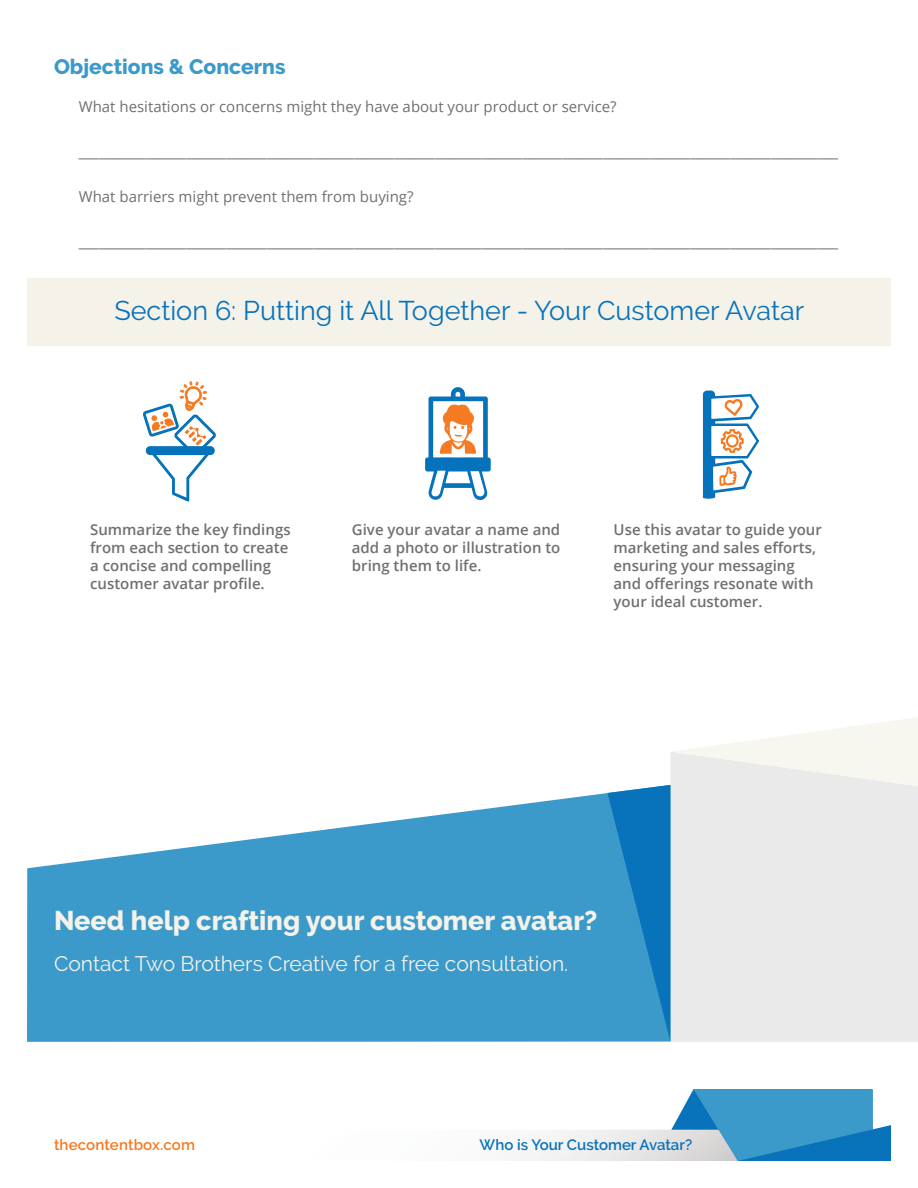
<style>
.page{position:relative;width:918px;height:1188px;background:#fff}
.page>*{position:absolute;margin:0;border:0;box-sizing:border-box;transform-origin:0 0}
.t1{font:27px "Raleway";color:#0872ba}
.t2{font:800 27px "Raleway";color:#f4f2e9}
.t3{font:21px "Raleway";color:#f4f2e9}
.t4{font:800 21px "Raleway";color:#3b9aca}
.t5{font:15px "Open Sans";color:#707070}
.t6{font:600 15px/18px "Open Sans";color:#707070}
.t7{font:600 15px "Raleway";color:#0872ba}
.t8{font:600 15px "Raleway";letter-spacing:.01em;color:#f47a21}
</style>
<div class="page">
<svg style="left:518px;top:1089px;width:373px;height:72px"></svg>
<svg style="left:27px;top:793px;width:581px;height:249px;background:#58a9d2"></svg>
<svg style="left:608px;top:717px;width:310px;height:325px"></svg>
<div style="left:27px;top:278px;width:864px;height:68px;background:#f4f2e9"></div>
<svg style="left:143px;top:381px;width:73px;height:121px"></svg>
<div style="left:146px;top:446px;width:69px;height:9px;background:#0672bb;border-radius:4px"></div>
<svg style="left:425px;top:387px;width:66px;height:113px"></svg>
<svg style="left:703px;top:391px;width:56px;height:108px"></svg>
<h2 class="t4" style="left:54px;top:54px;width:233px">Objections &amp; Concerns</h2>
<p class="t5" style="left:79px;top:96px;width:539px">What hesitations or concerns might they have about your product or service?</p>
<p class="t5" style="left:79px;top:141px;width:761px">_________________________________________________________________________________________________________________</p>
<p class="t5" style="left:79px;top:186px;width:336px">What barriers might prevent them from buying?</p>
<p class="t5" style="left:79px;top:231px;width:761px">_________________________________________________________________________________________________________________</p>
<h1 class="t1" style="left:114px;top:295px;width:691px">Section 6: Putting it All Together - Your Customer Avatar</h1>
<p class="t6" style="left:90px;top:521px;width:202px">Summarize the key findings from each section to create a concise and compelling customer avatar profile.</p>
<p class="t6" style="left:352px;top:521px;width:210px;text-align:justify">Give your avatar a name and add a photo or illustration to bring them to life.</p>
<p class="t6" style="left:614px;top:521px;width:210px">Use this avatar to guide your marketing and sales efforts, ensuring your messaging and offerings resonate with your ideal customer.</p>
<h1 class="t2" style="left:54px;top:906px;width:545px">Need help crafting your customer avatar?</h1>
<h2 class="t3" style="left:54px;top:951px;width:516px">Contact Two Brothers Creative for a free consultation.</h2>
<p class="t8" style="left:54px;top:1136px;width:143px">thecontentbox.com</p>
<p class="t7" style="left:480px;top:1136px;width:214px">Who is Your Customer Avatar?</p>
</div>
